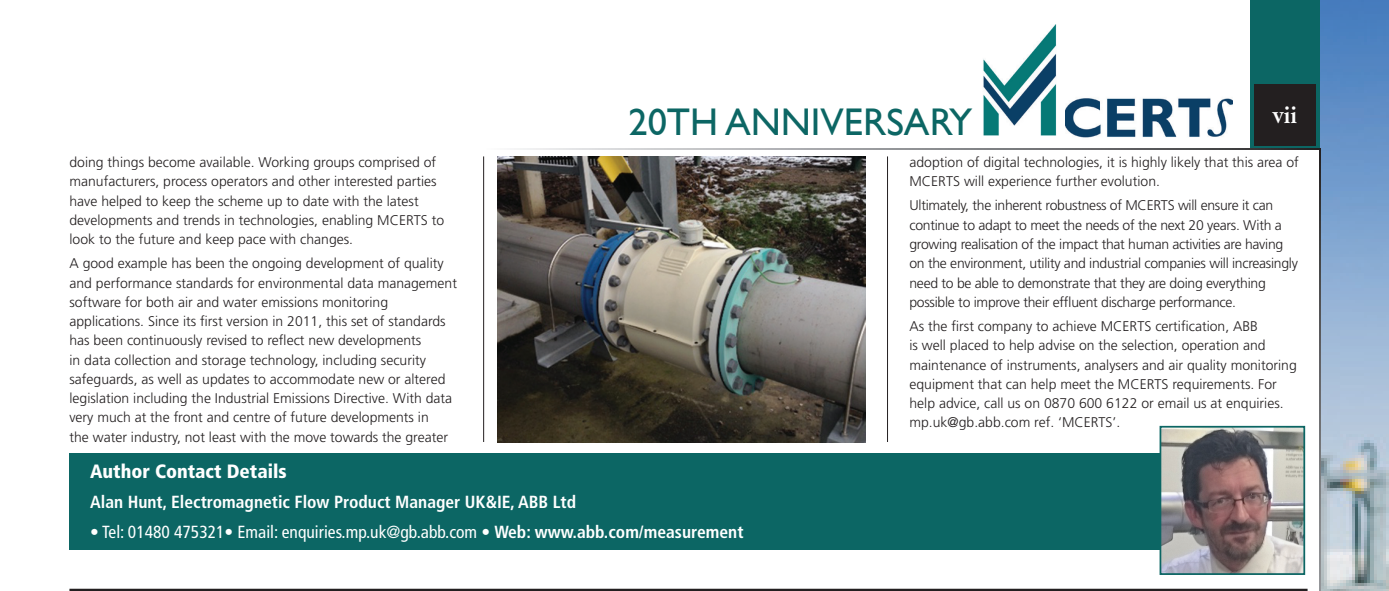
<style>
.page{position:relative;width:1389px;height:591px;background:#fff}
.page>*{position:absolute;margin:0;border:0;box-sizing:border-box;transform-origin:0 0}
.t1{font:38.5px "Gill Sans";color:#0c6664}
.t2{font:700 24.5px "Berling";color:#fff}
.t3{font:900 condensed 19.25px "Frutiger";color:#fff}
.t4{font:condensed 17.5px "Frutiger";color:#fff}
.t5{font:700 condensed 17.5px "Frutiger";color:#fff}
.t6{font:300 14px/19.2px "Frutiger";color:#231f20}
.t7{font:300 14px/19.2px "Frutiger";letter-spacing:-.02em;color:#231f20}
.s1{font-weight:700}
</style>
<div class="page">
<img style="left:1320px;top:0;width:69px;height:590px">
<div style="left:1250px;top:0;width:70px;height:149px;background:#0c6664"></div>
<div style="left:1254px;top:84px;width:62px;height:61px;background:#231f20"></div>
<svg style="left:1319px;top:150px;width:1px;height:440px"></svg>
<svg style="left:517px;top:149px;width:803px;height:1px"></svg>
<div style="left:69px;top:453px;width:1236px;height:96px;background:#0c6664"></div>
<hr style="left:483px;top:156px;width:1px;height:285px;background:#231f20">
<hr style="left:887px;top:156px;width:1px;height:285px;background:#231f20">
<img style="left:1163px;top:428px;width:139px;height:143px">
<div style="left:1160px;top:425px;width:145px;height:149px;border:2px solid #0c6664"></div>
<img style="left:497px;top:156px;width:368px;height:286px">
<img style="left:1065px;top:98px;width:167px;height:40px">
<img style="left:983px;top:25px;width:74px;height:111px">
<hr style="left:69px;top:588px;width:1239px;height:2px;background:#231f20">
<p class="t6" style="left:69px;top:153px;width:376px">doing things become available. Working groups comprised of manufacturers, process operators and other interested parties have helped to keep the scheme up to date with the latest developments and trends in technologies, enabling MCERTS to look to the future and keep pace with changes.</p>
<p class="t6" style="left:69px;top:254px;width:389px">A good example has been the ongoing development of quality and performance standards for environmental data management software for both air and water emissions monitoring applications. Since its first version in 2011, this set of standards has been continuously revised to reflect new developments<br>in data collection and storage technology, including security safeguards, as well as updates to accommodate new or altered legislation including the Industrial Emissions Directive. With data very much at the front and centre of future developments in<br>the water industry, not least with the move towards the greater</p>
<h1 class="t1" style="left:628px;top:99px;width:345px">20TH ANNIVERSARY</h1>
<h2 class="t2" style="left:1272px;top:100px;width:26px">vii</h2>
<p class="t6" style="left:909px;top:153px;width:391px">adoption of digital technologies, it is highly likely that this area of<br>MCERTS will experience further evolution.</p>
<p class="t7" style="left:909px;top:196px;width:390px">Ultimately, the inherent robustness of MCERTS will ensure it can continue to adapt to meet the needs of the next 20 years. With a growing realisation of the impact that human activities are having on the environment, utility and industrial companies will increasingly need to be able to demonstrate that they are doing everything possible to improve their effluent discharge performance.</p>
<p class="t6" style="left:909px;top:316px;width:389px">As the first company to achieve MCERTS certification, ABB<br>is well placed to help advise on the selection, operation and maintenance of instruments, analysers and air quality monitoring equipment that can help meet the MCERTS requirements. For help advice, call us on 0870 600 6122 or email us at enquiries. mp.uk@gb.abb.com ref. ‘MCERTS’.</p>
<h3 class="t3" style="left:90px;top:459px;width:198px">Author Contact Details</h3>
<p class="t5" style="left:90px;top:491px;width:488px">Alan Hunt, Electromagnetic Flow Product Manager UK&amp;IE, ABB Ltd</p>
<p class="t4" style="left:90px;top:521px;width:655px">• Tel: 01480 475321• Email: enquiries.mp.uk@gb.abb.com • <span class="s1">Web: www.abb.com/measurement</span></p>
</div>
